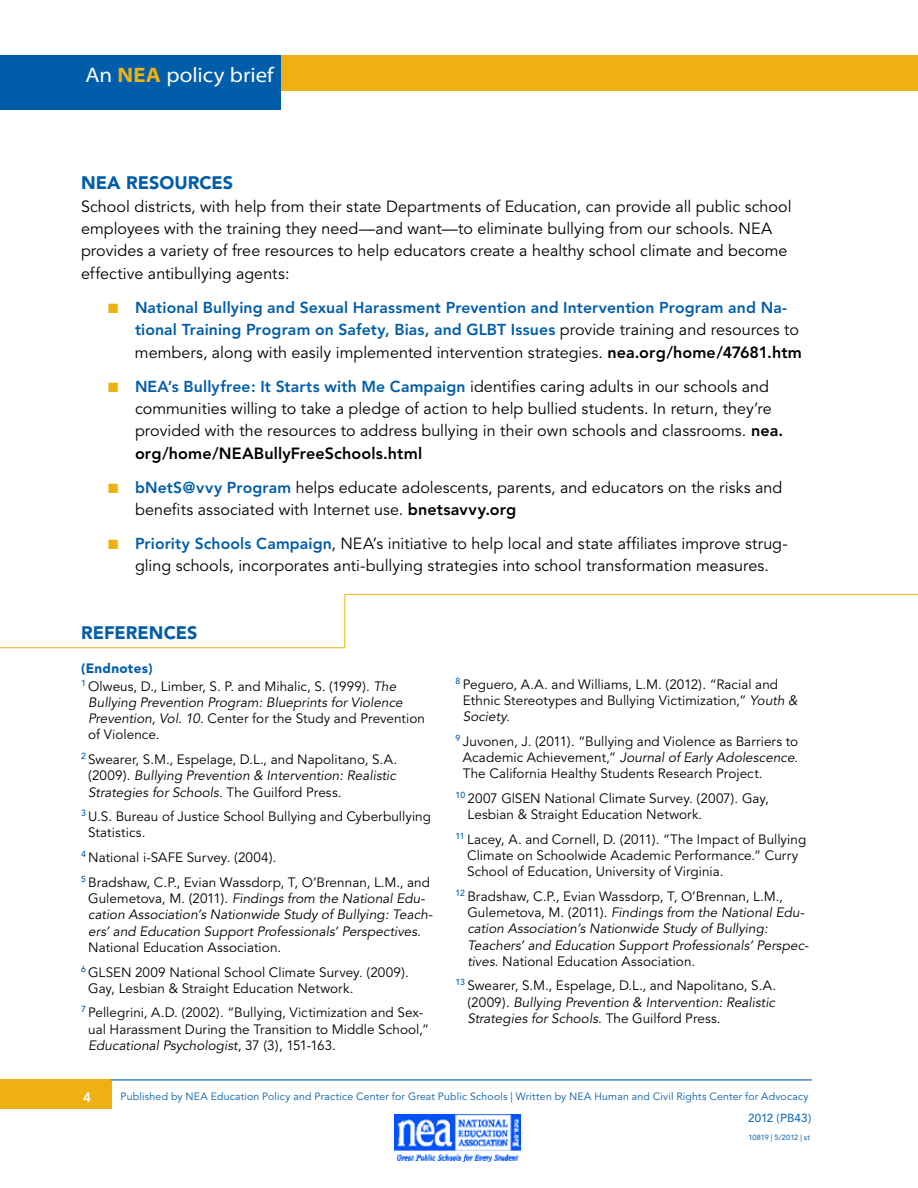
<style>
.page{position:relative;width:918px;height:1188px;background:#fff}
.page>*{position:absolute;margin:0;border:0;box-sizing:border-box;transform-origin:0 0}
.t1{font:semi-expanded 21px "Myriad Pro";color:#fff}
.t2{font:900 18px "Avenir";color:#005daa}
.t3{font:16.2px/22.5px "Avenir";color:#000}
.t4{font:800 15.75px/22.5px "Avenir";letter-spacing:.01em;color:#005daa}
.t5{font:13.5px/16.2px "Avenir";letter-spacing:.005em;color:#000}
.t6{font:italic 13.5px/16.2px "Avenir";letter-spacing:.005em;color:#000}
.t7{font:800 13.5px "Avenir";color:#fff}
.t8{font:500 11.7px "Avenir";letter-spacing:.005em;color:#1a6db2}
.t9{font:10.5px "Avenir";letter-spacing:.02em;color:#005daa}
.t10{font:500 7.5px "Avenir";letter-spacing:-.01em;color:#1a6db2}
.s1{font-weight:700;color:#eeb111}
.s2{color:#eeb111}
.s3{font-weight:400;font-size:16.2px;color:#000}
.s4{font-weight:800}
.s5{font-weight:800;font-size:15.75px;color:#005daa}
.s6{font-weight:900;color:#005daa}
.s7{font-style:italic}
.s8{font-style:normal}
</style>
<div class="page">
<div style="left:0;top:1079px;width:111px;height:30px;background:#eeb111"></div>
<div style="left:0;top:55px;width:281px;height:55px;background:#005daa"></div>
<div style="left:282px;top:56px;width:636px;height:35px;background:#eeb111"></div>
<hr style="left:111px;top:1079px;width:701px;height:1px;background:#005daa">
<svg style="left:0;top:594px;width:918px;height:55px"></svg>
<img style="left:394px;top:1115px;width:127px;height:46px">
<h1 class="t1" style="left:85px;top:64px;width:190px">An <span class="s1">NEA</span> policy brief</h1>
<h2 class="t2" style="left:81px;top:172px;width:14px">NEA</h2>
<h2 class="t2" style="left:126px;top:172px;width:109px">RESOURCES</h2>
<p class="t3" style="left:81px;top:195px;width:712px">School districts, with help from their state Departments of Education, can provide all public school employees with the training they need—and want—to eliminate bullying from our schools. NEA provides a variety of free resources to help educators create a healthy school climate and become effective antibullying agents:</p>
<p class="t4" style="left:135px;top:296px;width:666px;text-indent:-27px"><span class="s2">■</span> National Bullying and Sexual Harassment Prevention and Intervention Program and Na&shy;tional Training Program on Safety, Bias, and GLBT Issues <span class="s3">provide training and resources to</span></p>
<p class="t3" style="left:135px;top:341px;width:668px">members, along with easily implemented intervention strategies. <span class="s4">nea.org/home/47681.htm</span></p>
<p class="t4" style="left:108px;top:375px;width:663px"><span class="s2">■</span> NEA’s Bullyfree: It Starts with Me Campaign <span class="s3">identifies caring adults in our schools and</span></p>
<p class="t3" style="left:135px;top:398px;width:650px">communities willing to take a pledge of action to help bullied students. In return, they’re provided with the resources to address bullying in their own schools and classrooms. <span class="s4">nea. org/home/NEABullyFreeSchools.html</span></p>
<p class="t3" style="left:135px;top:476px;width:649px;text-indent:-27px"><span class="s2">■</span> <span class="s5">bNetS@vvy Program</span> helps educate adolescents, parents, and educators on the risks and benefits associated with Internet use. <span class="s4">bnetsavvy.org</span></p>
<p class="t3" style="left:108px;top:533px;width:681px;text-align:center"><span class="s2">■</span> <span class="s5">Priority Schools Campaign</span>, NEA’s initiative to help local and state affiliates improve strug&shy;gling schools, incorporates anti-bullying strategies into school transformation measures.</p>
<h2 class="t2" style="left:81px;top:622px;width:118px">REFERENCES</h2>
<p class="t5" style="left:81px;top:659px;width:317px;line-height:18px"><span class="s6">(ENDNOTES)<br></span><sup>1</sup> Olweus, D., Limber, S. P. and Mihalic, S. (1999). <span class="s7">The</span></p>
<p class="t6" style="left:88px;top:695px;width:338px">Bullying Prevention Program: Blueprints for Violence<br>Prevention, Vol. 10<span class="s8">. Center for the Study and Prevention of Violence.</span></p>
<p class="t5" style="left:88px;top:752px;width:310px;text-align:justify;text-indent:-7px"><sup>2</sup> Swearer, S.M., Espelage, D.L., and Napolitano, S.A. (2009). <span class="s7">Bullying Prevention &amp; Intervention: Realistic Strategies for Schools</span>. The Guilford Press.</p>
<p class="t5" style="left:88px;top:809px;width:344px;text-indent:-7px"><sup>3</sup> U.S. Bureau of Justice School Bullying and Cyberbullying<br>Statistics.</p>
<p class="t5" style="left:81px;top:846px;width:351px;line-height:24.8px"><sup>4</sup> National i-SAFE Survey. (2004).<br><sup>5</sup> Bradshaw, C.P., Evian Wassdorp, T, O’Brennan, L.M., and</p>
<p class="t6" style="left:88px;top:891px;width:346px"><span class="s8">Gulemetova, M. (2011).</span> Findings from the National Edu&shy;cation Association’s Nationwide Study of Bullying: Teach&shy;ers’ and Education Support Professionals’ Perspectives.</p>
<p class="t5" style="left:81px;top:935px;width:329px;line-height:24.8px;text-indent:7px">National Education Association.<br><sup>6</sup> GLSEN 2009 National School Climate Survey. (2009).</p>
<p class="t5" style="left:81px;top:976px;width:344px;line-height:24.8px;text-indent:7px">Gay, Lesbian &amp; Straight Education Network.<br><sup>7</sup> Pellegrini, A.D. (2002). “Bullying, Victimization and Sex-</p>
<p class="t5" style="left:88px;top:1021px;width:342px">ual Harassment During the Transition to Middle School,”<br><span class="s7">Educational Psychologist</span>, 37 (3), 151-163.</p>
<p class="t5" style="left:463px;top:676px;width:336px;text-indent:-7px"><sup>8</sup> Peguero, A.A. and Williams, L.M. (2012). “Racial and<br>Ethnic Stereotypes and Bullying Victimization,” <span class="s7">Youth &amp;<br>Society.</span></p>
<p class="t5" style="left:463px;top:733px;width:337px;text-align:justify;text-indent:-7px"><sup>9</sup> Juvonen, J. (2011). “Bullying and Violence as Barriers to Academic Achievement,” <span class="s7">Journal of Early Adolescence</span>.<br>The California Healthy Students Research Project.</p>
<p class="t5" style="left:468px;top:790px;width:303px;text-indent:-12px"><sup>10</sup> 2007 GlSEN National Climate Survey. (2007). Gay,<br>Lesbian &amp; Straight Education Network.</p>
<p class="t5" style="left:467px;top:831px;width:341px;text-indent:-12px"><sup>11</sup> Lacey, A. and Cornell, D. (2011). “The Impact of Bullying<br>Climate on Schoolwide Academic Performance.” Curry<br>School of Education, University of Virginia.</p>
<p class="t6" style="left:467px;top:889px;width:343px;text-indent:-12px"><sup>12</sup> <span class="s8">Bradshaw, C.P., Evian Wassdorp, T, O’Brennan, L.M., Gulemetova, M. (2011).</span> Findings from the National Edu&shy;cation Association’s Nationwide Study of Bullying:<br>Teachers’ and Education Support Professionals’ Perspec&shy;tives. <span class="s8">National Education Association.</span></p>
<p class="t5" style="left:467px;top:978px;width:310px;text-align:justify;text-indent:-12px"><sup>13</sup> Swearer, S.M., Espelage, D.L., and Napolitano, S.A. (2009). <span class="s7">Bullying Prevention &amp; Intervention: Realistic Strategies for Schools</span>. The Guilford Press.</p>
<p class="t7" style="left:83px;top:1089px;width:9px">4</p>
<p class="t9" style="left:121px;top:1091px;width:690px">Published by NEA Education Policy and Practice Center for Great Public Schools | Written by NEA Human and Civil Rights Center for Advocacy</p>
<p class="t8" style="left:748px;top:1111px;width:65px">2012 (PB43)</p>
<p class="t10" style="left:748px;top:1133px;width:63px">10819 | 5/2012 | st</p>
</div>
